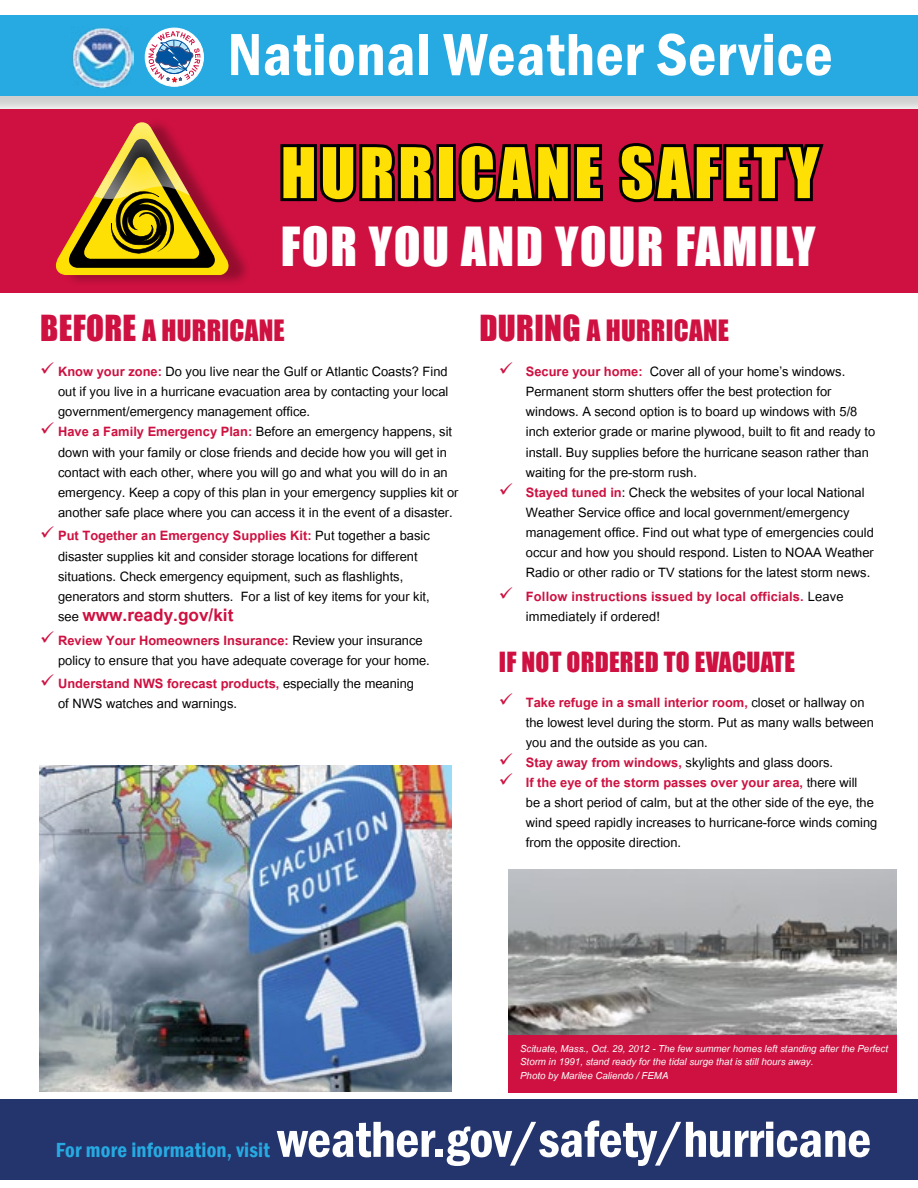
<style>
.page{position:relative;width:918px;height:1188px;background:#fff}
.page>*{position:absolute;margin:0;border:0;box-sizing:border-box;transform-origin:0 0}
.t1{font:64.5px "Impact";letter-spacing:.06em;color:#fee004}
.t2{font:600 condensed 61.5px "Franklin Gothic";letter-spacing:.01em;color:#fff}
.t3{font:600 condensed 52.5px "Franklin Gothic";letter-spacing:-.01em;color:#fff}
.center{font:49.5px "Impact";letter-spacing:.03em;color:#fff}
.subhead{font:27px "Impact";letter-spacing:.01em;color:#ce1141}
.body{font:25.5px "Impact";letter-spacing:.01em;color:#ce1141}
.t4{font:700 24px "Utsaah";color:#ce1141}
.t5{font:600 condensed 21px "Franklin Gothic";letter-spacing:.01em;color:#27aae1}
.t6{font:18px/20.1px "Utsaah";color:#000}
.t7{font:700 18px/20.1px "Utsaah";letter-spacing:.01em;color:#ce1141}
.bullet{font:italic 13.5px/13.5px "Utsaah";color:#fff}
.s1{font-size:33px}
.s2{font-weight:700;color:#ce1141}
.s3{font-weight:400;font-size:18px;color:#000}
.s4{font-weight:400;color:#000}
</style>
<div class="page">
<div style="left:0;top:1099px;width:918px;height:81px;background:#24356e"></div>
<div style="left:0;top:18px;width:918px;height:97px;background:#000;opacity:.19"></div>
<div style="left:0;top:15px;width:918px;height:81px;background:#27aae1"></div>
<img style="left:72px;top:27px;width:62px;height:61px">
<div style="left:145px;top:28px;width:58px;height:58px;background:#fff;border-radius:50%"></div>
<div style="left:145px;top:28px;width:59px;height:59px;border:1px solid #fff;border-radius:50%"></div>
<svg style="left:148px;top:31px;width:52px;height:51px"></svg>
<div style="left:0;top:110px;width:918px;height:183px;background:#ce1141"></div>
<svg style="left:280px;top:144px;width:158px;height:59px"></svg>
<div style="left:436px;top:144px;width:20px;height:57px;border:6px solid #000"></div>
<svg style="left:455px;top:103px;width:151px;height:100px"></svg>
<svg style="left:614px;top:103px;width:214px;height:100px"></svg>
<div style="left:508px;top:1035px;width:389px;height:58px;background:#ce1141"></div>
<img style="left:508px;top:869px;width:389px;height:166px">
<img style="left:39px;top:765px;width:412px;height:326px">
<div style="left:62px;top:118px;width:189px;height:169px;background:#000;opacity:.28"></div>
<svg style="left:55px;top:122px;width:175px;height:153px"></svg>
<h2 class="t2" style="left:228px;top:13px;width:607px">National Weather Service</h2>
<p class="t1" style="left:281px;top:123px;width:540px">HURRICANE SAFETY</p>
<p class="center" style="left:281px;top:208px;width:536px">FOR YOU AND YOUR FAMILY</p>
<p class="subhead" style="left:40px;top:310px;width:246px"><span class="s1">BEFORE</span> A HURRICANE</p>
<p class="t6" style="left:58px;top:363px;width:392px;text-align:justify"><span class="s2">Know your zone:</span> Do you live near the Gulf or Atlantic Coasts? Find out if you live in a hurricane evacuation area by contacting your local government/emergency management office.</p>
<p class="t6" style="left:58px;top:423px;width:402px"><span class="s2">Have a Family Emergency Plan:</span> Before an emergency happens, sit down with your family or close friends and decide how you will get in contact with each other, where you will go and what you will do in an emergency. Keep a copy of this plan in your emergency supplies kit or another safe place where you can access it in the event of a disaster.</p>
<p class="t6" style="left:58px;top:527px;width:373px"><span class="s2">Put Together an Emergency Supplies Kit:</span> Put together a basic disaster supplies kit and consider storage locations for different situations. Check emergency equipment, such as flashlights, generators and storm shutters. For a list of key items for your kit,</p>
<p class="t4" style="left:58px;top:603px;width:177px"><span class="s3">see</span> www.ready.gov/kit</p>
<p class="t6" style="left:58px;top:631px;width:373px"><span class="s2">Review Your Homeowners Insurance:</span> Review your insurance policy to ensure that you have adequate coverage for your home.</p>
<p class="t6" style="left:58px;top:675px;width:357px"><span class="s2">Understand NWS forecast products,</span> especially the meaning of NWS watches and warnings.</p>
<p class="subhead" style="left:479px;top:310px;width:251px"><span class="s1">DURING</span> A HURRICANE</p>
<p class="t6" style="left:526px;top:363px;width:351px"><span class="s2">Secure your home:</span> Cover all of your home’s windows.<br>Permanent storm shutters offer the best protection for windows. A second option is to board up windows with 5/8 inch exterior grade or marine plywood, built to fit and ready to install. Buy supplies before the hurricane season rather than waiting for the pre-storm rush.</p>
<p class="t6" style="left:526px;top:484px;width:350px"><span class="s2">Stayed tuned in</span>: Check the websites of your local National Weather Service office and local government/emergency management office. Find out what type of emergencies could occur and how you should respond. Listen to NOAA Weather Radio or other radio or TV stations for the latest storm news.</p>
<p class="t7" style="left:526px;top:587px;width:319px">Follow instructions issued by local officials. <span class="s4">Leave immediately if ordered!</span></p>
<p class="body" style="left:499px;top:642px;width:298px">IF NOT ORDERED TO EVACUATE</p>
<p class="t6" style="left:526px;top:693px;width:350px"><span class="s2">Take refuge in a small interior room,</span> closet or hallway on the lowest level during the storm. Put as many walls between you and the outside as you can.</p>
<p class="t6" style="left:526px;top:754px;width:309px"><span class="s2">Stay away from windows,</span> skylights and glass doors.</p>
<p class="t6" style="left:526px;top:774px;width:353px"><span class="s2">If the eye of the storm passes over your area,</span> there will<br>be a short period of calm, but at the other side of the eye, the wind speed rapidly increases to hurricane-force winds coming from the opposite direction.</p>
<p class="bullet" style="left:520px;top:1042px;width:369px">Scituate, Mass., Oct. 29, 2012 - The few summer homes left standing after the Perfect<br>Storm in 1991, stand ready for the tidal surge that is still hours away.<br>Photo by Marilee Caliendo / FEMA</p>
<h3 class="t3" style="left:277px;top:1104px;width:596px">weather.gov/safety/hurricane</h3>
<p class="t5" style="left:56px;top:1136px;width:216px">For more information, visit</p>
</div>
